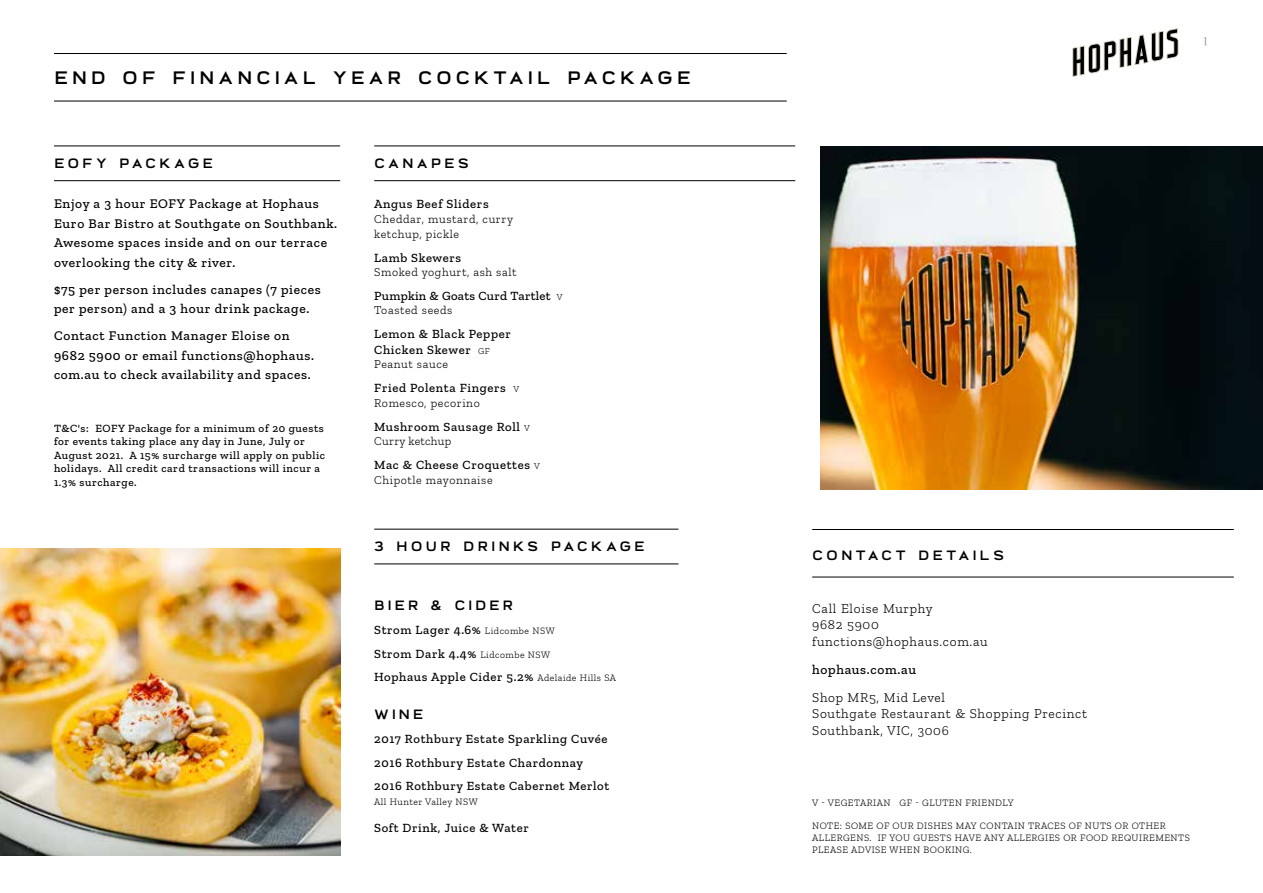
<style>
.page{position:relative;width:1263px;height:893px;background:#fff}
.page>*{position:absolute;margin:0;border:0;box-sizing:border-box;transform-origin:0 0}
.t1{font:18px "Broadwell Standard";letter-spacing:.2em;color:#000}
.t2{font:500 13.5px/19.5px "Zilla Slab";letter-spacing:.05em;color:#000}
.t3{font:300 13.5px/16.2px "Zilla Slab";letter-spacing:.05em;color:#000}
.t4{font:13.5px "Broadwell Standard";letter-spacing:.215em;color:#000}
.t5{font:500 12.75px/23.9px "Zilla Slab";letter-spacing:.05em;color:#000}
.t6{font:500 12.75px "Zilla Slab";letter-spacing:.02em;color:#000}
.t7{font:300 12px/15.3px "Zilla Slab";letter-spacing:.05em;color:#000}
.t8{font:300 12px "Zilla Slab";letter-spacing:.02em;color:#000}
.t9{font:12px "Kis Classico";color:#939598}
.t10{font:500 11.25px/13.5px "Zilla Slab";letter-spacing:.05em;color:#000}
.t11{font:300 9.75px/11.7px "Zilla Slab";letter-spacing:.05em;color:#000}
.s1{font-weight:300;font-size:9px}
.s2{font-weight:300;font-size:9.75px}
</style>
<div class="page">
<svg style="left:1072px;top:28px;width:106px;height:49px"></svg>
<img style="left:0;top:548px;width:340px;height:308px">
<hr style="left:54px;top:146px;width:286px;height:1px;background:#000">
<hr style="left:54px;top:180px;width:286px;height:1px;background:#000">
<hr style="left:374px;top:146px;width:421px;height:1px;background:#000">
<hr style="left:374px;top:180px;width:421px;height:1px;background:#000">
<hr style="left:54px;top:53px;width:733px;height:1px;background:#000">
<hr style="left:54px;top:101px;width:733px;height:1px;background:#000">
<hr style="left:812px;top:529px;width:422px;height:1px;background:#000">
<hr style="left:812px;top:577px;width:422px;height:1px;background:#000">
<hr style="left:374px;top:529px;width:304px;height:1px;background:#000">
<hr style="left:374px;top:563px;width:304px;height:1px;background:#000">
<img style="left:821px;top:146px;width:442px;height:343px">
<h1 class="t1" style="left:54px;top:69px;width:638px">END OF FINANCIAL YEAR COCKTAIL PACKAGE</h1>
<p class="t4" style="left:54px;top:157px;width:161px">EOFY PACKAGE</p>
<p class="t2" style="left:54px;top:194px;width:285px">Enjoy a 3 hour EOFY Package at Hophaus Euro Bar Bistro at Southgate on Southbank.<br>Awesome spaces inside and on our terrace overlooking the city &amp; river.</p>
<p class="t2" style="left:54px;top:280px;width:268px">$75 per person includes canapes (7 pieces per person) and a 3 hour drink package.</p>
<p class="t2" style="left:54px;top:326px;width:262px">Contact Function Manager Eloise on<br>9682 5900 or email functions@hophaus. com.au to check availability and spaces.</p>
<p class="t10" style="left:54px;top:421px;width:273px">T&amp;C's: EOFY Package for a minimum of 20 guests for events taking place any day in June, July or August 2021. A 15% surcharge will apply on public holidays. All credit card transactions will incur a 1.3% surcharge.</p>
<p class="t4" style="left:374px;top:157px;width:96px">CANAPES</p>
<p class="t5" style="left:374px;top:192px;width:116px">Angus Beef Sliders</p>
<p class="t7" style="left:374px;top:211px;width:140px">Cheddar, mustard, curry ketchup, pickle</p>
<p class="t5" style="left:374px;top:246px;width:89px">Lamb Skewers</p>
<p class="t7" style="left:374px;top:265px;width:144px">Smoked yoghurt, ash salt</p>
<p class="t6" style="left:374px;top:289px;width:190px">Pumpkin &amp; Goats Curd Tartlet <span class="s1">V</span></p>
<p class="t7" style="left:374px;top:303px;width:80px">Toasted seeds</p>
<p class="t5" style="left:374px;top:326px;width:138px;line-height:15.3px">Lemon &amp; Black Pepper<br>Chicken Skewer <span class="s1">GF</span></p>
<p class="t7" style="left:374px;top:356px;width:75px">Peanut sauce</p>
<p class="t5" style="left:374px;top:376px;width:146px">Fried Polenta Fingers <span class="s1">V</span></p>
<p class="t7" style="left:374px;top:396px;width:107px">Romesco, pecorino</p>
<p class="t5" style="left:374px;top:415px;width:157px">Mushroom Sausage Roll <span class="s1">V</span></p>
<p class="t8" style="left:374px;top:435px;width:79px">Curry ketchup</p>
<p class="t5" style="left:374px;top:453px;width:167px">Mac &amp; Cheese Croquettes <span class="s1">V</span></p>
<p class="t7" style="left:374px;top:473px;width:120px">Chipotle mayonnaise</p>
<p class="t4" style="left:374px;top:540px;width:272px">3 HOUR DRINKS PACKAGE</p>
<p class="t4" style="left:374px;top:599px;width:140px">BIER &amp; CIDER</p>
<p class="t5" style="left:374px;top:618px;width:243px">Strom Lager 4.6% <span class="s2">Lidcombe NSW<br></span>Strom Dark 4.4% <span class="s2">Lidcombe NSW<br></span>Hophaus Apple Cider 5.2% <span class="s2">Adelaide Hills SA</span></p>
<p class="t4" style="left:374px;top:708px;width:51px">WINE</p>
<p class="t5" style="left:374px;top:727px;width:236px">2017 Rothbury Estate Sparkling Cuvée<br>2016 Rothbury Estate Chardonnay<br>2016 Rothbury Estate Cabernet Merlot</p>
<p class="t11" style="left:374px;top:796px;width:105px">All Hunter Valley NSW</p>
<p class="t5" style="left:374px;top:816px;width:156px">Soft Drink, Juice &amp; Water</p>
<p class="t9" style="left:1203px;top:34px;width:7px">1</p>
<p class="t4" style="left:812px;top:549px;width:194px">CONTACT DETAILS</p>
<p class="t3" style="left:812px;top:601px;width:177px">Call Eloise Murphy<br>9682 5900 functions@hophaus.com.au</p>
<p class="t2" style="left:812px;top:660px;width:105px">hophaus.com.au</p>
<p class="t3" style="left:812px;top:690px;width:276px">Shop MR5, Mid Level<br>Southgate Restaurant &amp; Shopping Precinct<br>Southbank, VIC, 3006</p>
<p class="t11" style="left:812px;top:797px;width:203px">V - VEGETARIAN GF - GLUTEN FRIENDLY</p>
<p class="t11" style="left:812px;top:820px;width:379px">NOTE: SOME OF OUR DISHES MAY CONTAIN TRACES OF NUTS OR OTHER<br>ALLERGENS. IF YOU GUESTS HAVE ANY ALLERGIES OR FOOD REQUIREMENTS<br>PLEASE ADVISE WHEN BOOKING.</p>
</div>
